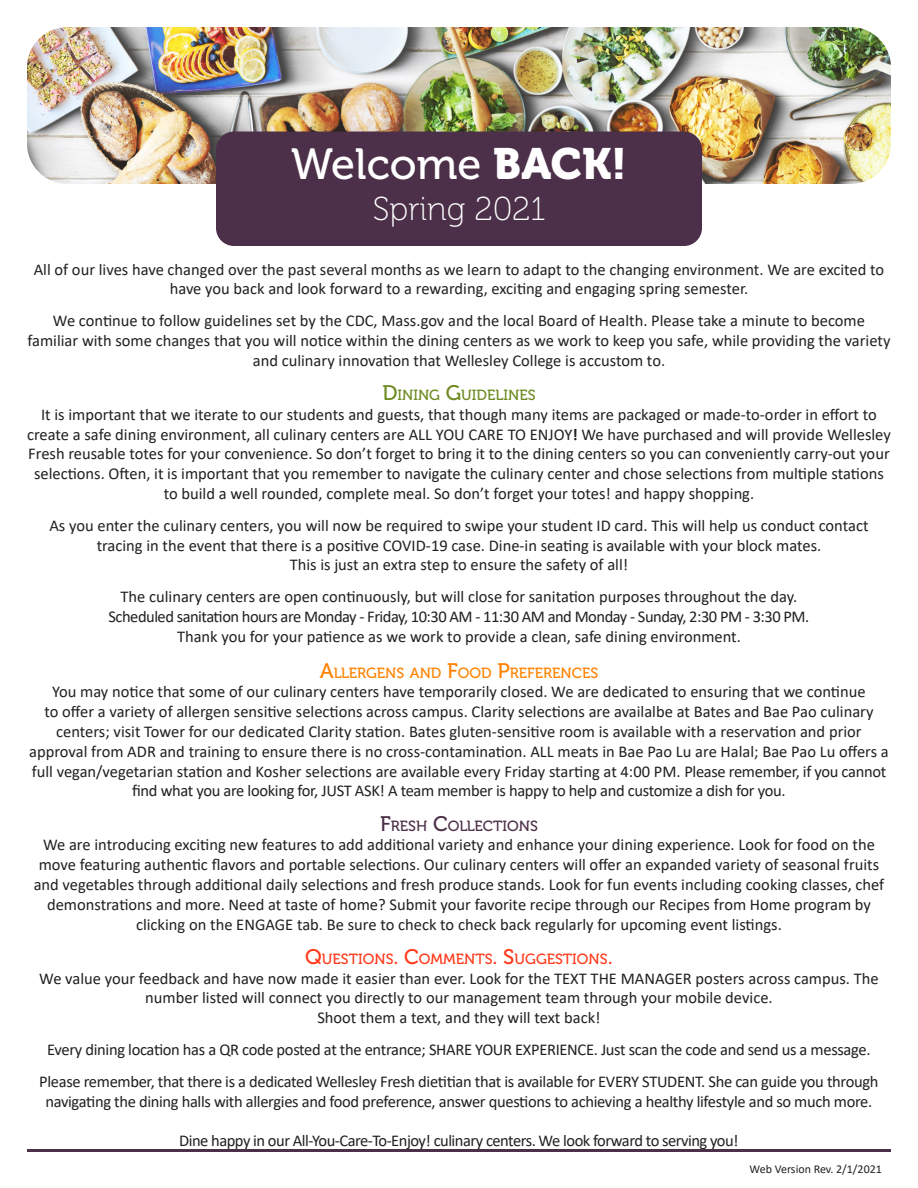
<style>
.page{position:relative;width:918px;height:1188px;background:#fff}
.page>*{position:absolute;margin:0;border:0;box-sizing:border-box;transform-origin:0 0}
.t1{font:43.5px "Museo 500";color:#fff}
.t2{font:33px "Museo 100";color:#fff}
.t3{font:16.5px/19.8px "Calibri";color:#231f20;text-align:center}
.t4{font:16.5px/19.8px "Calibri";letter-spacing:-.02em;color:#231f20;text-align:center}
.t5{font:16.5px "Calibri";letter-spacing:-.03em;color:#231f20}
.t6{font:14.7px "Museo 500";color:#ff3a1c}
.t7{font:14.7px "Museo 500";color:#ff8200}
.t8{font:14.7px "Museo 500";color:#6c8a1f}
.t9{font:14.7px "Museo 500";color:#4c2f48}
.t10{font:12px "Calibri";color:#231f20}
.s1{font-family:"Museo 900"}
.s2{font-size:21px}
.s3{font-weight:700}
</style>
<div class="page">
<img style="left:27px;top:27px;width:864px;height:157px">
<div style="left:216px;top:132px;width:486px;height:114px;background:#4c2f48;border-radius:18px"></div>
<hr style="left:27px;top:1149px;width:864px;height:3px;background:#4c2f48">
<p class="t1" style="left:291px;top:140px;width:337px">Welcome <span class="s1">BACK!</span></p>
<p class="t2" style="left:373px;top:191px;width:174px">Spring 2021</p>
<p class="t3" style="left:34px;top:259px;width:852px">All of our lives have changed over the past several months as we learn to adapt to the changing environment. We are excited to have you back and look forward to a rewarding, exciting and engaging spring semester.</p>
<p class="t3" style="left:27px;top:311px;width:865px">We continue to follow guidelines set by the CDC, Mass.gov and the local Board of Health. Please take a minute to become familiar with some changes that you will notice within the dining centers as we work to keep you safe, while providing the variety and culinary innovation that Wellesley College is accustom to.</p>
<p class="t8" style="left:382px;top:387px;width:155px"><span class="s2">D</span>INING <span class="s2">G</span>UIDELINES</p>
<p class="t3" style="left:27px;top:404px;width:865px">It is important that we iterate to our students and guests, that though many items are packaged or made-to-order in effort to create a safe dining environment, all culinary centers are ALL YOU CARE TO ENJOY<span class="s3">!</span> We have purchased and will provide Wellesley Fresh reusable totes for your convenience. So don’t forget to bring it to the dining centers so you can conveniently carry-out your selections. Often, it is important that you remember to navigate the culinary center and chose selections from multiple stations to build a well rounded, complete meal. So don’t forget your totes! and happy shopping.</p>
<p class="t3" style="left:49px;top:515px;width:821px">As you enter the culinary centers, you will now be required to swipe your student ID card. This will help us conduct contact tracing in the event that there is a positive COVID-19 case. Dine-in seating is available with your block mates.</p>
<p class="t3" style="left:290px;top:555px;width:340px">This is just an extra step to ensure the safety of all!</p>
<p class="t3" style="left:121px;top:587px;width:678px">The culinary centers are open continuously, but will close for sanitation purposes throughout the day.</p>
<p class="t5" style="left:109px;top:605px;width:702px">Scheduled sanitation hours are Monday - Friday, 10:30 AM - 11:30 AM and Monday - Sunday, 2:30 PM - 3:30 PM.</p>
<p class="t3" style="left:177px;top:626px;width:565px">Thank you for your patience as we work to provide a clean, safe dining environment.</p>
<p class="t7" style="left:320px;top:664px;width:280px"><span class="s2">A</span>LLERGENS AND <span class="s2">F</span>OOD <span class="s2">P</span>REFERENCES</p>
<p class="t3" style="left:29px;top:682px;width:861px">You may notice that some of our culinary centers have temporarily closed. We are dedicated to ensuring that we continue<br>to offer a variety of allergen sensitive selections across campus. Clarity selections are availalbe at Bates and Bae Pao culinary centers; visit Tower for our dedicated Clarity station. Bates gluten-sensitive room is available with a reservation and prior approval from ADR and training to ensure there is no cross-contamination. ALL meats in Bae Pao Lu are Halal; Bae Pao Lu offers a full vegan/vegetarian station and Kosher selections are available every Friday starting at 4:00 PM. Please remember, if you cannot find what you are looking for, JUST ASK! A team member is happy to help and customize a dish for you.</p>
<p class="t9" style="left:380px;top:817px;width:159px"><span class="s2">F</span>RESH <span class="s2">C</span>OLLECTIONS</p>
<p class="t3" style="left:34px;top:835px;width:852px">We are introducing exciting new features to add additional variety and enhance your dining experience. Look for food on the move featuring authentic flavors and portable selections. Our culinary centers will offer an expanded variety of seasonal fruits and vegetables through additional daily selections and fresh produce stands. Look for fun events including cooking classes, chef demonstrations and more. Need at taste of home? Submit your favorite recipe through our Recipes from Home program by clicking on the ENGAGE tab. Be sure to check to check back regularly for upcoming event listings.</p>
<p class="t6" style="left:305px;top:951px;width:309px"><span class="s2">Q</span>UESTIONS<span class="s2">. C</span>OMMENTS<span class="s2">. S</span>UGGESTIONS<span class="s2">.</span></p>
<p class="t3" style="left:39px;top:968px;width:841px">We value your feedback and have now made it easier than ever. Look for the TEXT THE MANAGER posters across campus. The number listed will connect you directly to our management team through your mobile device.</p>
<p class="t3" style="left:317px;top:1007px;width:285px">Shoot them a text, and they will text back!</p>
<p class="t4" style="left:47px;top:1039px;width:825px">Every dining location has a QR code posted at the entrance; SHARE YOUR EXPERIENCE. Just scan the code and send us a message.</p>
<p class="t4" style="left:39px;top:1071px;width:841px">Please remember, that there is a dedicated Wellesley Fresh dietitian that is available for EVERY STUDENT. She can guide you through navigating the dining halls with allergies and food preference, answer questions to achieving a healthy lifestyle and so much more.</p>
<p class="t5" style="left:179px;top:1129px;width:561px">Dine happy in our All-You-Care-To-Enjoy! culinary centers. We look forward to serving you!</p>
<p class="t10" style="left:750px;top:1161px;width:134px">Web Version Rev. 2/1/2021</p>
</div>
